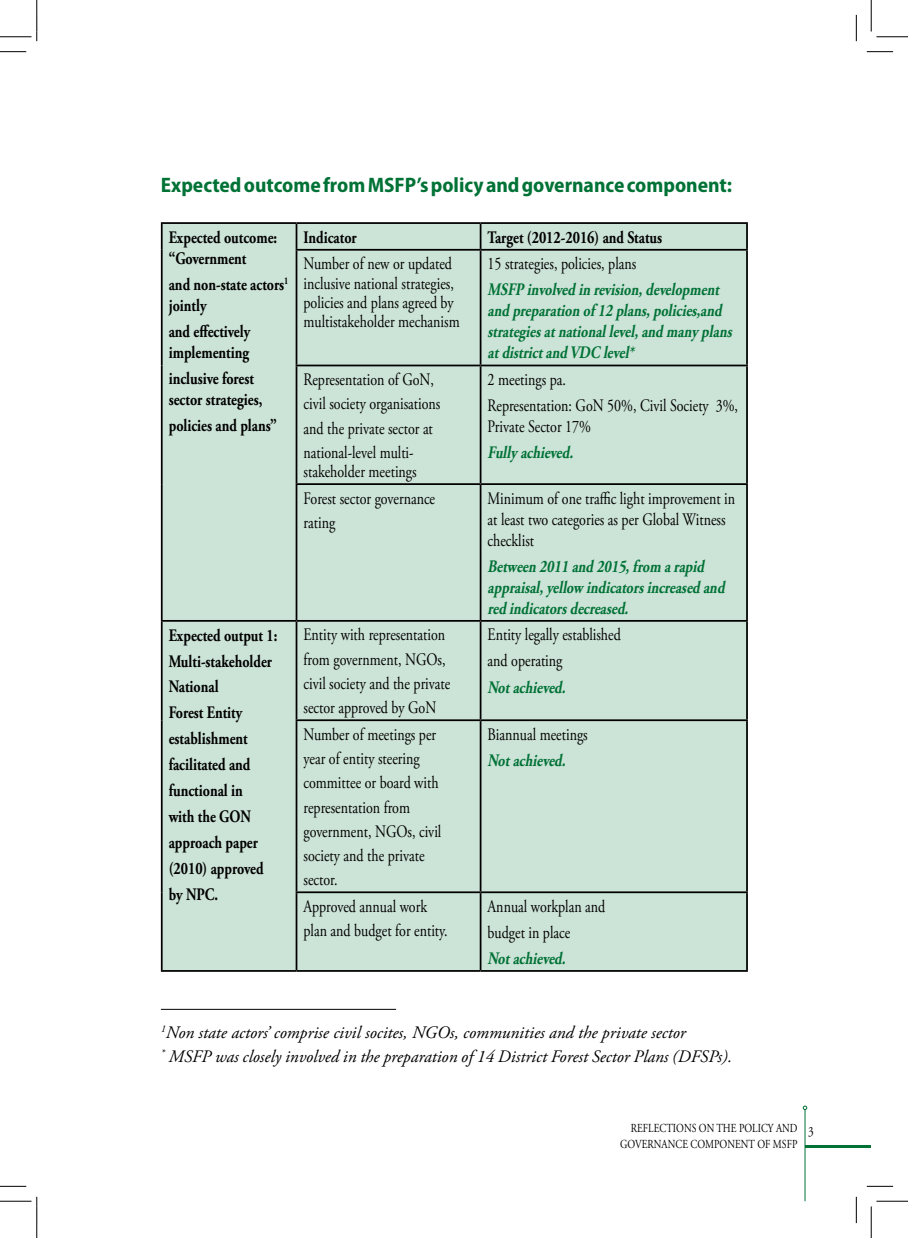
<style>
.page{position:relative;width:908px;height:1238px;background:#fff}
.page>*{position:absolute;margin:0;border:0;box-sizing:border-box;transform-origin:0 0}
.t1{font:700 semi-condensed 21px "Myriad Pro";color:#007236}
.t2{font:17.5px/24.2px "Adobe Garamond Pro";color:#000;scale:.8 1}
.t3{font:700 17.5px/25.9px "Adobe Garamond Pro";color:#000;scale:.8 1}
.t4{font:italic 700 17.5px/21px "Adobe Garamond Pro";color:#007236;scale:.8 1}
.t5{font:italic 17.5px/24.5px "Adobe Garamond Pro";color:#000}
.t6{font:14px "Adobe Garamond Pro";color:#000;scale:.8 1}
.t7{font:12.25px/15.8px "Adobe Garamond Pro";letter-spacing:.005em;color:#000;text-align:right;scale:.8 1}
</style>
<div class="page">
<hr style="left:804px;top:1109px;width:1px;height:92px;background:#007236">
<svg style="left:802px;top:1105px;width:5px;height:4px"></svg>
<hr style="left:805px;top:1145px;width:66px;height:2px;background:#007236">
<hr style="left:161px;top:1008px;width:235px;height:1px;background:#000">
<div style="left:163px;top:224px;width:583px;height:745px;background:#cce3d7"></div>
<hr style="left:161px;top:222px;width:135px;height:2px;background:#000">
<hr style="left:161px;top:224px;width:2px;height:26px;background:#000">
<hr style="left:296px;top:222px;width:184px;height:2px;background:#000">
<hr style="left:295px;top:224px;width:2px;height:25px;background:#000">
<hr style="left:480px;top:222px;width:267px;height:2px;background:#000">
<hr style="left:479px;top:224px;width:2px;height:25px;background:#000">
<svg style="left:746px;top:224px;width:1px;height:25px"></svg>
<hr style="left:161px;top:250px;width:2px;height:115px;background:#000">
<hr style="left:295px;top:249px;width:185px;height:2px;background:#000">
<hr style="left:295px;top:251px;width:2px;height:113px;background:#000">
<hr style="left:480px;top:249px;width:267px;height:2px;background:#000">
<hr style="left:479px;top:251px;width:2px;height:113px;background:#000">
<hr style="left:746px;top:251px;width:1px;height:113px;background:#000">
<hr style="left:161px;top:365px;width:2px;height:119px;background:#000">
<hr style="left:295px;top:364px;width:185px;height:2px;background:#000">
<hr style="left:295px;top:366px;width:2px;height:117px;background:#000">
<hr style="left:480px;top:364px;width:267px;height:2px;background:#000">
<hr style="left:479px;top:366px;width:2px;height:117px;background:#000">
<hr style="left:746px;top:366px;width:1px;height:117px;background:#000">
<hr style="left:161px;top:484px;width:2px;height:136px;background:#000">
<hr style="left:295px;top:483px;width:185px;height:2px;background:#000">
<hr style="left:295px;top:485px;width:2px;height:135px;background:#000">
<hr style="left:480px;top:483px;width:267px;height:2px;background:#000">
<hr style="left:479px;top:485px;width:2px;height:135px;background:#000">
<hr style="left:746px;top:485px;width:1px;height:135px;background:#000">
<hr style="left:161px;top:620px;width:135px;height:1px;background:#000">
<hr style="left:161px;top:621px;width:2px;height:99px;background:#000">
<hr style="left:296px;top:620px;width:184px;height:1px;background:#000">
<hr style="left:295px;top:621px;width:2px;height:98px;background:#000">
<hr style="left:480px;top:620px;width:267px;height:1px;background:#000">
<hr style="left:479px;top:621px;width:2px;height:98px;background:#000">
<hr style="left:746px;top:621px;width:1px;height:98px;background:#000">
<hr style="left:161px;top:720px;width:2px;height:172px;background:#000">
<hr style="left:295px;top:719px;width:185px;height:2px;background:#000">
<hr style="left:295px;top:721px;width:2px;height:170px;background:#000">
<hr style="left:480px;top:719px;width:267px;height:2px;background:#000">
<hr style="left:479px;top:721px;width:2px;height:170px;background:#000">
<hr style="left:746px;top:721px;width:1px;height:170px;background:#000">
<hr style="left:161px;top:892px;width:2px;height:77px;background:#000">
<hr style="left:295px;top:891px;width:185px;height:2px;background:#000">
<hr style="left:295px;top:893px;width:2px;height:76px;background:#000">
<hr style="left:480px;top:891px;width:267px;height:2px;background:#000">
<hr style="left:479px;top:893px;width:2px;height:76px;background:#000">
<hr style="left:746px;top:893px;width:1px;height:76px;background:#000">
<hr style="left:161px;top:969px;width:135px;height:2px;background:#000">
<hr style="left:296px;top:969px;width:184px;height:2px;background:#000">
<hr style="left:480px;top:969px;width:267px;height:2px;background:#000">
<svg style="left:0;top:51px;width:26px;height:1px"></svg>
<svg style="left:866px;top:51px;width:26px;height:1px"></svg>
<svg style="left:0;top:1185px;width:26px;height:1px"></svg>
<svg style="left:867px;top:1185px;width:25px;height:1px"></svg>
<svg style="left:855px;top:15px;width:1px;height:26px"></svg>
<svg style="left:855px;top:1197px;width:1px;height:25px"></svg>
<hr style="left:0;top:36px;width:32px;height:1px;background:#000">
<hr style="left:876px;top:36px;width:31px;height:1px;background:#000">
<hr style="left:0;top:1200px;width:32px;height:1px;background:#000">
<hr style="left:876px;top:1200px;width:31px;height:1px;background:#000">
<hr style="left:36px;top:0;width:1px;height:32px;background:#000">
<hr style="left:36px;top:1206px;width:1px;height:31px;background:#000">
<hr style="left:870px;top:0;width:1px;height:32px;background:#000">
<hr style="left:870px;top:1206px;width:1px;height:31px;background:#000">
<p class="t1" style="left:161px;top:173px;width:572px">Expected outcome from MSFP’s policy and governance component:</p>
<p class="t3" style="left:169px;top:227px;width:137px;line-height:21px">Expected outcome: “Government</p>
<p class="t3" style="left:169px;top:274px;width:151px;line-height:21px">and non-state actors<sup>1 </sup>jointly</p>
<p class="t3" style="left:169px;top:321px;width:103px;line-height:21px">and effectively implementing</p>
<p class="t3" style="left:169px;top:368px;width:118px;line-height:21px">inclusive forest sector strategies,</p>
<p class="t3" style="left:169px;top:412px;width:137px">policies and plans”</p>
<p class="t3" style="left:303px;top:224px;width:68px">Indicator</p>
<p class="t3" style="left:487px;top:224px;width:220px">Target (2012-2016) and Status</p>
<p class="t2" style="left:303px;top:255px;width:197px;line-height:19.2px">Number of new or updated inclusive national strategies, policies and plans agreed by multistakeholder mechanism</p>
<p class="t2" style="left:487px;top:252px;width:187px">15 strategies, policies, plans</p>
<p class="t4" style="left:487px;top:280px;width:311px">MSFP involved in revision,development and preparation of 12 plans,policies,and strategiesatnationallevel,and many plans atdistrictand VDC level*</p>
<p class="t2" style="left:303px;top:368px;width:173px">Representation of GoN, civil society organisations and the private sector at national-level multi-</p>
<p class="t2" style="left:303px;top:460px;width:143px">stakeholder meetings</p>
<p class="t2" style="left:487px;top:367px;width:314px;line-height:25.9px">2 meetings pa.<br>Representation: GoN 50%, Civil Society 3%,</p>
<p class="t2" style="left:487px;top:415px;width:131px">Private Sector 17%</p>
<p class="t4" style="left:487px;top:442px;width:113px">Fully achieved.</p>
<p class="t2" style="left:303px;top:487px;width:166px">Forest sector governance rating</p>
<p class="t2" style="left:487px;top:488px;width:311px;line-height:21px">Minimum of one traffic light improvement in at least two categories as per Global Witness checklist</p>
<p class="t4" style="left:487px;top:556px;width:302px">Between 2011 and 2015,from arapid appraisal,yellow indicatorsincreased and red indicatorsdecreased.</p>
<p class="t3" style="left:169px;top:622px;width:137px">Expected output 1:<br>Multi-stakeholder<br>National<br>Forest Entity establishment facilitated and functional in<br>with the GON approach paper (2010) approved by NPC.</p>
<p class="t2" style="left:303px;top:623px;width:185px">Entity with representation from government, NGOs, civil society and the private sector approved by GoN</p>
<p class="t2" style="left:487px;top:622px;width:168px;line-height:25.9px">Entity legally established and operating</p>
<p class="t4" style="left:487px;top:676px;width:103px">Notachieved.</p>
<p class="t2" style="left:303px;top:722px;width:174px">Number of meetings per year of entity steering committee or board with representation from government, NGOs, civil society and the private sector.</p>
<p class="t2" style="left:487px;top:722px;width:127px">Biannual meetings</p>
<p class="t4" style="left:487px;top:750px;width:103px">Notachieved.</p>
<p class="t2" style="left:303px;top:894px;width:182px">Approved annual work plan and budget for entity.</p>
<p class="t2" style="left:487px;top:894px;width:149px;line-height:25.9px">Annual workplan and budget in place</p>
<p class="t4" style="left:487px;top:948px;width:103px">Notachieved.</p>
<p class="t5" style="left:161px;top:1020px;width:572px"><sup>1</sup>Non state actors’ comprise civil socites, NGOs, communities and the private sector<br><sup>*</sup> MSFP was closely involved in the preparation of 14 District Forest Sector Plans (DFSPs).</p>
<p class="t7" style="left:620px;top:1120px;width:223px">REFLECTIONS ON THE POLICY AND<br>GOVERNANCE COMPONENT OF MSFP</p>
<p class="t6" style="left:808px;top:1122px;width:9px">3</p>
</div>
